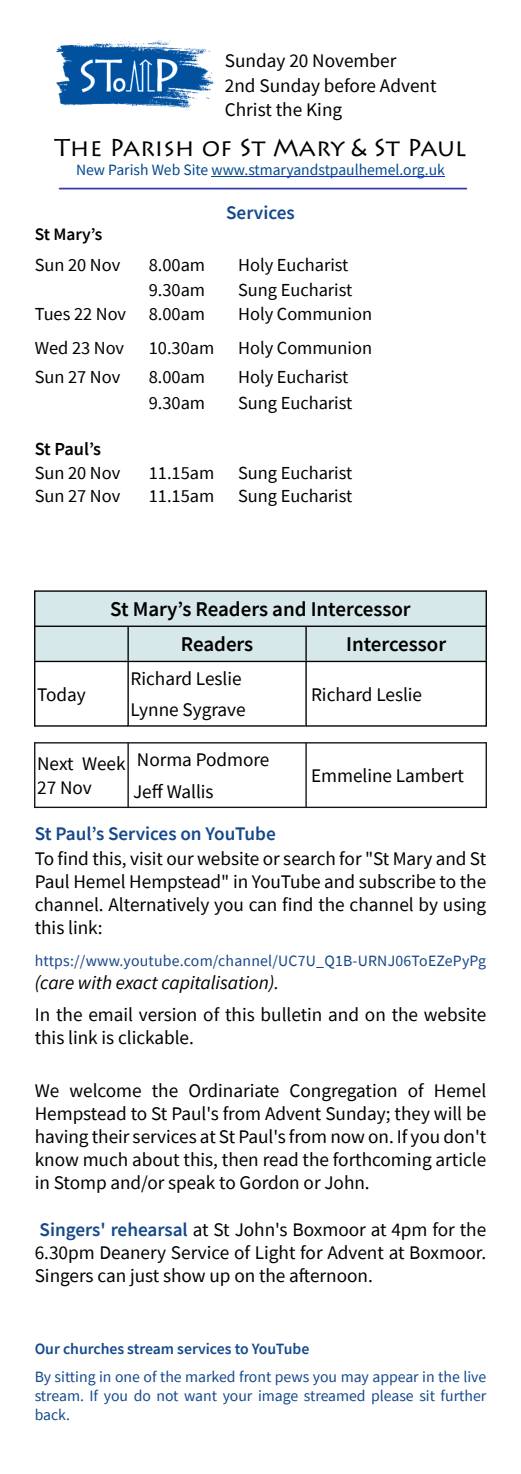
<style>
.page{position:relative;width:521px;height:1474px;background:#fff}
.page>*{position:absolute;margin:0;border:0;box-sizing:border-box;transform-origin:0 0}
.t1{font:24.5px "Lithos Pro";color:#000}
.t2{font:600 21px/35.2px "Source Sans Pro";color:#000}
.t3{font:19.25px/23.1px "Source Sans Pro";color:#000}
.t4{font:600 19.25px "Source Sans Pro";color:#15498b}
.t5{font:italic 19.25px "Source Sans Pro";color:#000}
.t6{font:18.38px "Source Sans Pro";color:#000}
.t7{font:600 18.38px "Source Sans Pro";letter-spacing:-.015em;color:#000}
.t8{font:600 17.5px "Source Sans Pro";color:#000}
.t9{font:15.75px/18.9px "Source Sans Pro";color:#15498b;text-align:justify}
.t10{font:15.75px "Source Sans Pro";letter-spacing:.015em;color:#154689}
.t11{font:15.75px "Source Sans Pro";color:#02498f}
.t12{font:600 15.75px "Source Sans Pro";color:#15498b}
.s1{font-weight:600;color:#15498b}
</style>
<div class="page">
<img style="left:57px;top:40px;width:156px;height:68px">
<hr style="left:211px;top:176px;width:37px;height:1px;background:#02498f">
<hr style="left:248px;top:176px;width:197px;height:1px;background:#0d28f2">
<hr style="left:60px;top:188px;width:406px;height:1px;background:#363ba8">
<div style="left:35px;top:591px;width:450px;height:69px;background:#d7e8ea"></div>
<hr style="left:34px;top:660px;width:1px;height:66px;background:#000">
<hr style="left:485px;top:660px;width:2px;height:66px;background:#000">
<hr style="left:127px;top:661px;width:2px;height:65px;background:#000">
<hr style="left:305px;top:661px;width:2px;height:65px;background:#000">
<hr style="left:34px;top:742px;width:1px;height:66px;background:#0c131c">
<hr style="left:485px;top:742px;width:2px;height:66px;background:#0c131c">
<hr style="left:127px;top:742px;width:2px;height:65px;background:#0c131c">
<hr style="left:305px;top:742px;width:2px;height:65px;background:#0c131c">
<hr style="left:34px;top:590px;width:1px;height:70px;background:#000">
<hr style="left:485px;top:590px;width:2px;height:70px;background:#000">
<hr style="left:127px;top:626px;width:2px;height:34px;background:#000">
<hr style="left:305px;top:626px;width:2px;height:34px;background:#000">
<hr style="left:35px;top:660px;width:451px;height:2px;background:#000">
<hr style="left:35px;top:725px;width:93px;height:1px;background:#000">
<hr style="left:306px;top:725px;width:180px;height:1px;background:#000">
<hr style="left:35px;top:742px;width:451px;height:1px;background:#0c131c">
<hr style="left:35px;top:806px;width:451px;height:2px;background:#0c131c">
<hr style="left:35px;top:590px;width:451px;height:1px;background:#000">
<hr style="left:35px;top:625px;width:451px;height:2px;background:#000">
<hr style="left:129px;top:725px;width:176px;height:1px;background:#000">
<p class="t3" style="left:225px;top:50px;width:213px;line-height:24.5px">Sunday 20 November<br>2nd Sunday before Advent<br>Christ the King</p>
<p class="t1" style="left:54px;top:138px;width:414px">The Parish of St Mary &amp; St Paul</p>
<p class="t11" style="left:76px;top:163px;width:370px">New Parish Web Site www.stmaryandstpaulhemel.org.uk</p>
<p class="t4" style="left:226px;top:204px;width:70px">Services</p>
<p class="t8" style="left:35px;top:226px;width:69px">St Mary’s</p>
<p class="t6" style="left:35px;top:257px;width:87px">Sun 20 Nov</p>
<p class="t6" style="left:149px;top:257px;width:58px">8.00am</p>
<p class="t6" style="left:238px;top:257px;width:112px">Holy Eucharist</p>
<p class="t6" style="left:149px;top:282px;width:58px">9.30am</p>
<p class="t6" style="left:238px;top:282px;width:116px">Sung Eucharist</p>
<p class="t6" style="left:35px;top:306px;width:172px">Tues 22 Nov 8.00am</p>
<p class="t6" style="left:238px;top:306px;width:135px">Holy Communion</p>
<p class="t6" style="left:35px;top:340px;width:91px">Wed 23 Nov</p>
<p class="t6" style="left:149px;top:340px;width:67px">10.30am</p>
<p class="t6" style="left:238px;top:340px;width:135px">Holy Communion</p>
<p class="t6" style="left:35px;top:369px;width:87px">Sun 27 Nov</p>
<p class="t6" style="left:149px;top:369px;width:58px">8.00am</p>
<p class="t6" style="left:238px;top:369px;width:112px">Holy Eucharist</p>
<p class="t6" style="left:149px;top:395px;width:58px">9.30am</p>
<p class="t6" style="left:238px;top:395px;width:116px">Sung Eucharist</p>
<p class="t7" style="left:35px;top:441px;width:68px">St Paul’s</p>
<p class="t6" style="left:35px;top:465px;width:87px">Sun 20 Nov</p>
<p class="t6" style="left:149px;top:465px;width:67px">11.15am</p>
<p class="t6" style="left:238px;top:465px;width:116px">Sung Eucharist</p>
<p class="t6" style="left:35px;top:488px;width:87px">Sun 27 Nov</p>
<p class="t6" style="left:149px;top:488px;width:67px">11.15am</p>
<p class="t6" style="left:238px;top:488px;width:116px">Sung Eucharist</p>
<p class="t3" style="left:37px;top:684px;width:50px">Today</p>
<p class="t2" style="left:181px;top:593px;width:231px;text-indent:-71px">St Mary’s Readers and Intercessor<br>Readers</p>
<p class="t2" style="left:346px;top:628px;width:102px">Intercessor</p>
<p class="t3" style="left:131px;top:664px;width:116px;line-height:31.8px">Richard Leslie<br>Lynne Sygrave</p>
<p class="t3" style="left:311px;top:684px;width:113px">Richard Leslie</p>
<p class="t3" style="left:37px;top:754px;width:90px">Next Week<br>27 Nov</p>
<p class="t3" style="left:133px;top:745px;width:138px;line-height:31.8px">Norma Podmore<br>Jeff Wallis</p>
<p class="t3" style="left:311px;top:765px;width:154px">Emmeline Lambert</p>
<p class="t4" style="left:35px;top:825px;width:243px">St Paul’s Services on YouTube</p>
<p class="t3" style="left:35px;top:848px;width:453px;text-align:justify">To find this, visit our website or search for "St Mary and St Paul Hemel Hempstead" in YouTube and subscribe to the channel. Alternatively you can find the channel by using this link:</p>
<p class="t10" style="left:35px;top:953px;width:453px">https://www.youtube.com/channel/UC7U_Q1B-URNJ06ToEZePyPg</p>
<p class="t5" style="left:35px;top:974px;width:246px">(care with exact capitalisation).</p>
<p class="t3" style="left:35px;top:1004px;width:453px">In the email version of this bulletin and on the website this link is clickable.</p>
<p class="t3" style="left:35px;top:1080px;width:453px;text-align:justify">We welcome the Ordinariate Congregation of Hemel Hempstead to St Paul's from Advent Sunday; they will be having their services at St Paul's from now on. If you don't know much about this, then read the forthcoming article in Stomp and/or speak to Gordon or John.</p>
<p class="t3" style="left:35px;top:1219px;width:453px;text-align:justify"><span class="s1">Singers' rehearsal</span> at St John's Boxmoor at 4pm for the 6.30pm Deanery Service of Light for Advent at Boxmoor.<br>Singers can just show up on the afternoon.</p>
<p class="t12" style="left:35px;top:1342px;width:276px">Our churches stream services to YouTube</p>
<p class="t9" style="left:35px;top:1368px;width:453px">By sitting in one of the marked front pews you may appear in the live stream. If you do not want your image streamed please sit further back.</p>
</div>
